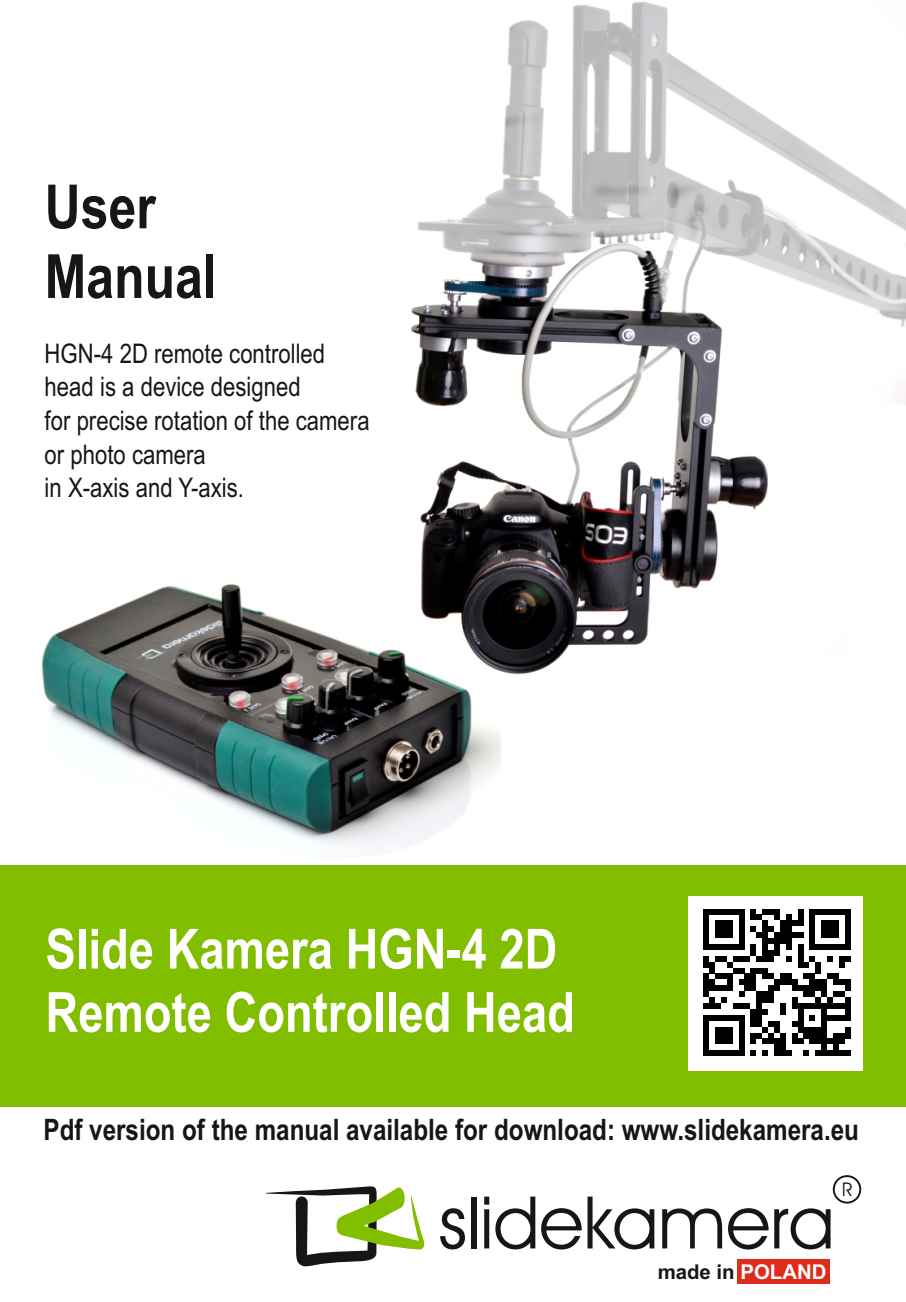
<style>
.page{position:relative;width:906px;height:1302px;background:#fff}
.page>*{position:absolute;margin:0;border:0;box-sizing:border-box;transform-origin:0 0}
.t1{font:72.9px "Avant Garde IT Cby BT";color:#151616}
.t2{font:700 60.98px/69.5px "Arial Narrow";color:#151616}
.t3{font:700 55.35px/63.2px "Arial Narrow";color:#fff}
.t4{font:700 29.47px "Arial Narrow";color:#151616}
.t5{font:27px/33.5px "Arial Narrow";color:#151616}
.t6{font:700 20.47px "Arial";color:#151616}
.t7{font:18.9px "Avant Garde IT Cby BT";color:#151616}
.s1{color:#fff}
</style>
<div class="page">
<img style="left:411px;top:1px;width:495px;height:674px">
<img style="left:41px;top:550px;width:466px;height:302px">
<div style="left:0;top:865px;width:906px;height:241px;background:#81be00"></div>
<svg style="left:266px;top:1186px;width:159px;height:80px"></svg>
<div style="left:833px;top:1174px;width:28px;height:29px;border:2px solid #151616;border-radius:50%"></div>
<div style="left:737px;top:1258px;width:92px;height:24px;background:#dd2b1c"></div>
<div style="left:688px;top:896px;width:174px;height:174px;background:#fff"></div>
<svg style="left:703px;top:909px;width:147px;height:146px"></svg>
<h2 class="t2" style="left:45px;top:178px;width:174px">User<br>Manual</h2>
<p class="t5" style="left:45px;top:339px;width:326px">HGN-4 2D remote controlled head is a device designed<br>for precise rotation of the camera or photo camera<br>in X-axis and Y-axis.</p>
<h3 class="t3" style="left:45px;top:922px;width:531px">Slide Kamera HGN-4 2D<br>Remote Controlled Head</h3>
<p class="t4" style="left:44px;top:1118px;width:817px">Pdf version of the manual available for download: www.slidekamera.eu</p>
<h1 class="t1" style="left:438px;top:1192px;width:397px">slidekamera</h1>
<p class="t6" style="left:657px;top:1263px;width:170px">made in <span class="s1">POLAND</span></p>
<p class="t7" style="left:842px;top:1181px;width:12px">R</p>
</div>
